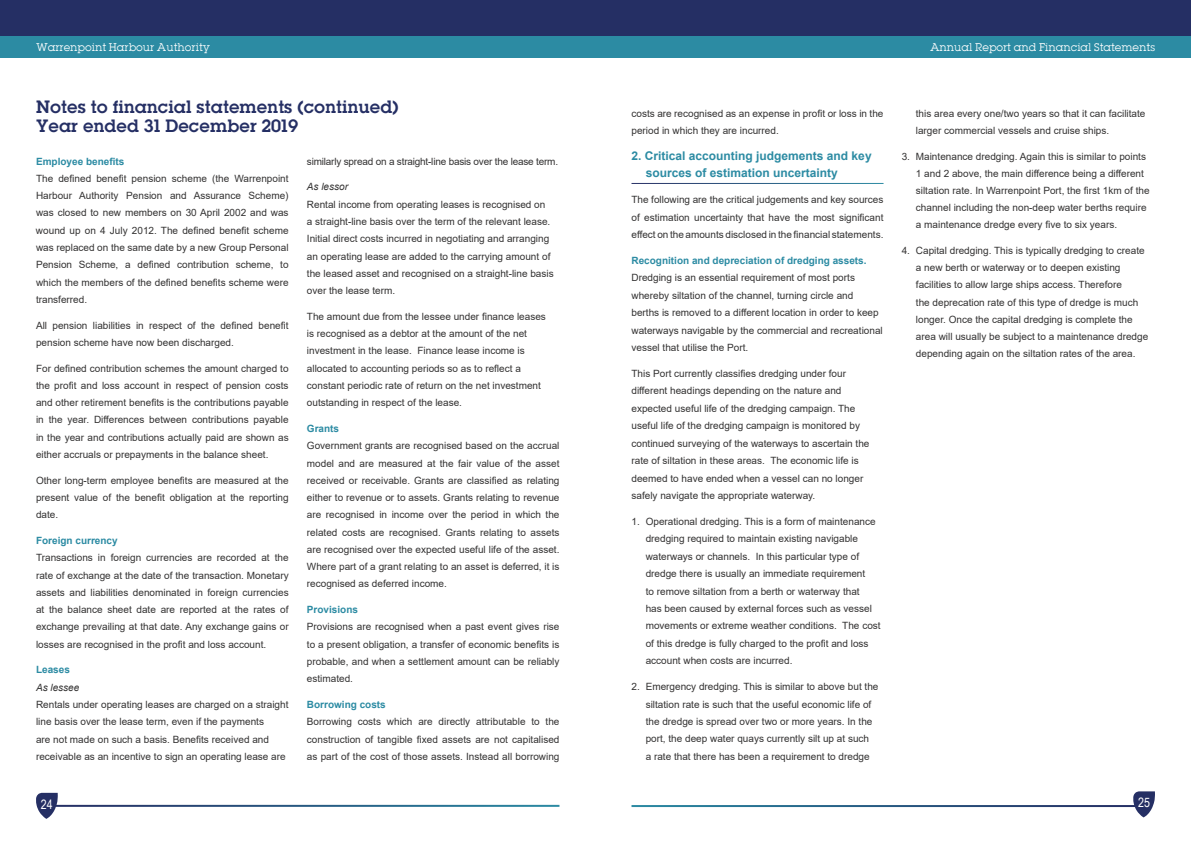
<style>
.page{position:relative;width:1191px;height:842px;background:#fff}
.page>*{position:absolute;margin:0;border:0;box-sizing:border-box;transform-origin:0 0}
.t1{font:16px/19.2px "Lubalin Demi";color:#252f64}
.t2{font:13px "Arial Narrow";color:#fff}
.t3{font:700 12px/17.4px "Arial";color:#2c8ba3}
.t4{font:10px/17.3px "Arial";color:#333232}
.t5{font:700 10px "Arial";color:#2c8ba3}
.t6{font:10px "Lubalin";color:#fff}
.t7{font:10px "Arial";letter-spacing:-.02em;color:#333232}
.t8{font:italic 10px "Arial";color:#333232}
</style>
<div class="page">
<div style="left:0;top:0;width:1191px;height:37px;background:#252f64"></div>
<svg style="left:36px;top:793px;width:22px;height:26px"></svg>
<div style="left:0;top:36px;width:596px;height:21px;background:#2c8ba3"></div>
<svg style="left:1132px;top:791px;width:23px;height:26px"></svg>
<div style="left:596px;top:36px;width:595px;height:21px;background:#2c8ba3"></div>
<p class="t6" style="left:36px;top:40px;width:176px">Warrenpoint Harbour Authority</p>
<p class="t6" style="left:930px;top:40px;width:226px">Annual Report and Financial Statements</p>
<h1 class="t1" style="left:36px;top:97px;width:364px">Notes to financial statements (continued)<br>Year ended 31 December 2019</h1>
<p class="t5" style="left:36px;top:154px;width:90px">Employee benefits</p>
<p class="t4" style="left:36px;top:170px;width:254px;text-align:justify">The defined benefit pension scheme (the Warrenpoint Harbour Authority Pension and Assurance Scheme) was closed to new members on 30 April 2002 and was wound up on 4 July 2012. The defined benefit scheme was replaced on the same date by a new Group Personal Pension Scheme, a defined contribution scheme, to which the members of the defined benefits scheme were transferred.</p>
<p class="t4" style="left:36px;top:316px;width:254px">All pension liabilities in respect of the defined benefit pension scheme have now been discharged.</p>
<p class="t4" style="left:36px;top:359px;width:254px;text-align:justify">For defined contribution schemes the amount charged to the profit and loss account in respect of pension costs and other retirement benefits is the contributions payable in the year. Differences between contributions payable in the year and contributions actually paid are shown as either accruals or prepayments in the balance sheet.</p>
<p class="t4" style="left:36px;top:471px;width:254px;text-align:justify">Other long-term employee benefits are measured at the present value of the benefit obligation at the reporting date.</p>
<p class="t5" style="left:36px;top:533px;width:83px">Foreign currency</p>
<p class="t4" style="left:36px;top:549px;width:254px;text-align:justify">Transactions in foreign currencies are recorded at the rate of exchange at the date of the transaction. Monetary assets and liabilities denominated in foreign currencies at the balance sheet date are reported at the rates of exchange prevailing at that date. Any exchange gains or losses are recognised in the profit and loss account.</p>
<p class="t5" style="left:36px;top:663px;width:35px">Leases</p>
<p class="t8" style="left:36px;top:681px;width:45px">As lessee</p>
<p class="t4" style="left:36px;top:696px;width:254px">Rentals under operating leases are charged on a straight line basis over the lease term, even if the payments<br>are not made on such a basis. Benefits received and receivable as an incentive to sign an operating lease are</p>
<p class="t7" style="left:307px;top:154px;width:253px">similarly spread on a straight-line basis over the lease term.</p>
<p class="t8" style="left:307px;top:180px;width:43px">As lessor</p>
<p class="t4" style="left:307px;top:195px;width:248px">Rental income from operating leases is recognised on<br>a straight-line basis over the term of the relevant lease.<br>Initial direct costs incurred in negotiating and arranging an operating lease are added to the carrying amount of the leased asset and recognised on a straight-line basis over the lease term.</p>
<p class="t4" style="left:307px;top:308px;width:241px">The amount due from the lessee under finance leases is recognised as a debtor at the amount of the net investment in the lease. Finance lease income is allocated to accounting periods so as to reflect a constant periodic rate of return on the net investment outstanding in respect of the lease.</p>
<p class="t5" style="left:307px;top:421px;width:34px">Grants</p>
<p class="t4" style="left:307px;top:437px;width:254px;text-align:justify">Government grants are recognised based on the accrual model and are measured at the fair value of the asset received or receivable. Grants are classified as relating either to revenue or to assets. Grants relating to revenue are recognised in income over the period in which the related costs are recognised. Grants relating to assets are recognised over the expected useful life of the asset.<br>Where part of a grant relating to an asset is deferred, it is recognised as deferred income.</p>
<p class="t5" style="left:307px;top:603px;width:53px">Provisions</p>
<p class="t4" style="left:307px;top:618px;width:254px;text-align:justify">Provisions are recognised when a past event gives rise to a present obligation, a transfer of economic benefits is probable, and when a settlement amount can be reliably estimated.</p>
<p class="t5" style="left:307px;top:697px;width:80px">Borrowing costs</p>
<p class="t4" style="left:307px;top:713px;width:254px;text-align:justify">Borrowing costs which are directly attributable to the construction of tangible fixed assets are not capitalised as part of the cost of those assets. Instead all borrowing</p>
<h2 class="t2" style="left:41px;top:794px;width:13px">24</h2>
<p class="t4" style="left:631px;top:104px;width:253px">costs are recognised as an expense in profit or loss in the period in which they are incurred.</p>
<p class="t3" style="left:645px;top:147px;width:227px;text-indent:-14px">2. Critical accounting judgements and key sources of estimation uncertainty</p>
<p class="t4" style="left:631px;top:191px;width:253px;text-align:justify">The following are the critical judgements and key sources of estimation uncertainty that have the most significant effect on the amounts disclosed in the financial statements.</p>
<p class="t5" style="left:631px;top:253px;width:237px">Recognition and depreciation of dredging assets.</p>
<p class="t4" style="left:631px;top:269px;width:253px">Dredging is an essential requirement of most ports whereby siltation of the channel, turning circle and berths is removed to a different location in order to keep waterways navigable by the commercial and recreational vessel that utilise the Port.</p>
<p class="t4" style="left:631px;top:365px;width:239px">This Port currently classifies dredging under four different headings depending on the nature and expected useful life of the dredging campaign. The useful life of the dredging campaign is monitored by continued surveying of the waterways to ascertain the rate of siltation in these areas. The economic life is deemed to have ended when a vessel can no longer safely navigate the appropriate waterway.</p>
<p class="t4" style="left:645px;top:513px;width:236px;text-indent:-14px">1. Operational dredging. This is a form of maintenance dredging required to maintain existing navigable waterways or channels. In this particular type of dredge there is usually an immediate requirement<br>to remove siltation from a berth or waterway that<br>has been caused by external forces such as vessel movements or extreme weather conditions. The cost of this dredge is fully charged to the profit and loss account when costs are incurred.</p>
<p class="t4" style="left:645px;top:678px;width:234px;text-indent:-14px">2. Emergency dredging. This is similar to above but the siltation rate is such that the useful economic life of the dredge is spread over two or more years. In the port, the deep water quays currently silt up at such<br>a rate that there has been a requirement to dredge</p>
<p class="t4" style="left:916px;top:104px;width:231px">this area every one/two years so that it can facilitate larger commercial vessels and cruise ships.</p>
<p class="t4" style="left:916px;top:147px;width:235px;text-indent:-14px">3. Maintenance dredging. Again this is similar to points 1 and 2 above, the main difference being a different siltation rate. In Warrenpoint Port, the first 1km of the channel including the non-deep water berths require a maintenance dredge every five to six years.</p>
<p class="t4" style="left:916px;top:242px;width:234px;text-indent:-14px">4. Capital dredging. This is typically dredging to create a new berth or waterway or to deepen existing facilities to allow large ships access. Therefore<br>the deprecation rate of this type of dredge is much longer. Once the capital dredging is complete the area will usually be subject to a maintenance dredge depending again on the siltation rates of the area.</p>
<h2 class="t2" style="left:1138px;top:793px;width:13px">25</h2>
</div>
